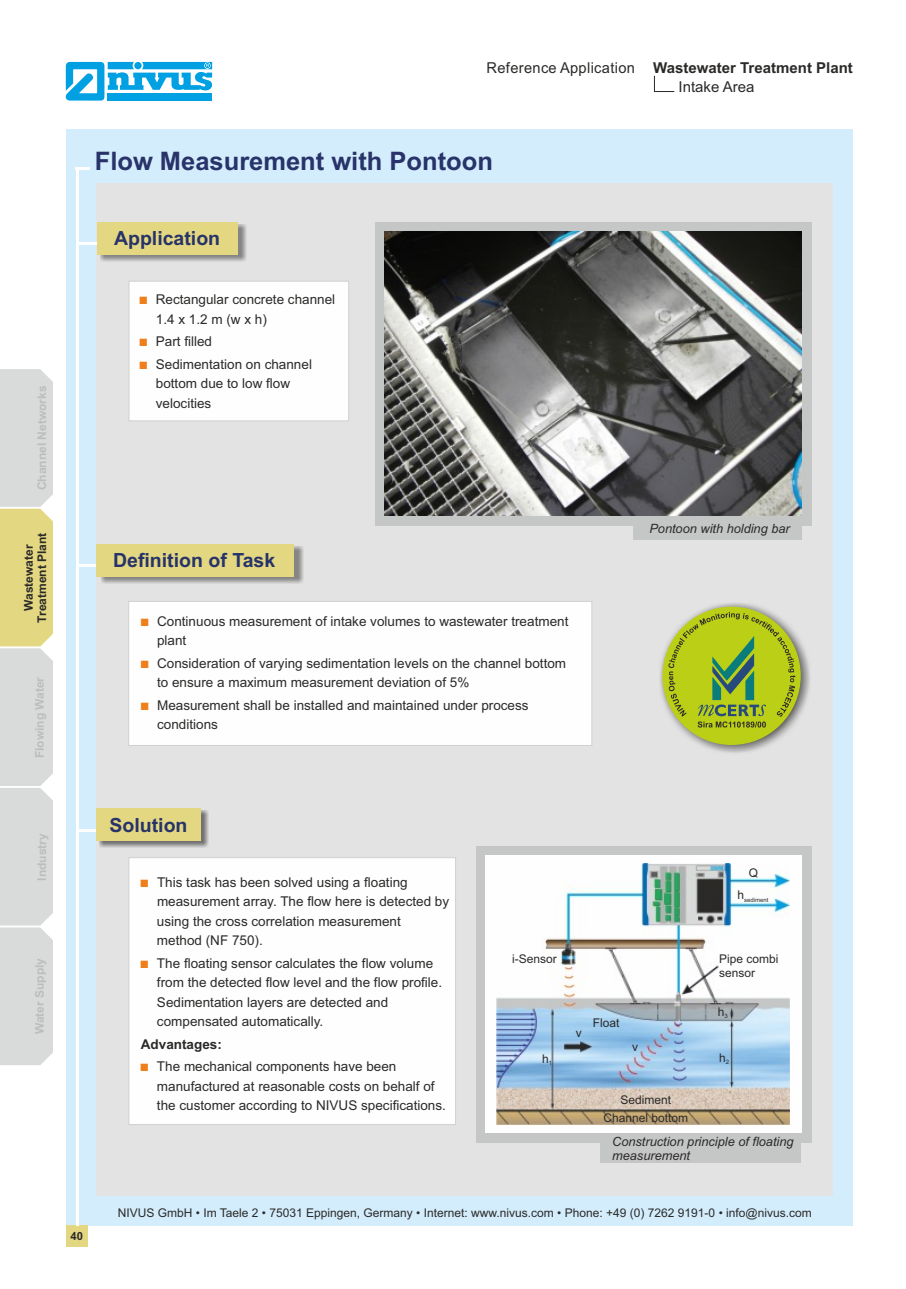
<style>
.page{position:relative;width:906px;height:1289px;background:#fff}
.page>*{position:absolute;margin:0;border:0;box-sizing:border-box;transform-origin:0 0}
.t1{font:700 25.5px "Arial";color:#273369}
.t2{font:700 19.5px "Arial";color:#273369}
.t3{font:700 15px "Arial";color:#2b2a29}
.t4{font:15px "Arial";letter-spacing:.02em;color:#2b2a29}
.t5{font:15px "Arial";color:#2b2a29}
.t6{font:13.5px/19.5px "Arial";color:#2b2a29}
.t7{font:700 13.5px "Arial";color:#2b2a29}
.t8{font:italic 12.75px/14.2px "Arial";color:#2b2a29}
.t9{font:12px/13.4px "Arial";color:#2b2a29}
.t10{font:700 12px "Arial";color:#bcbdbd}
.t11{font:700 12px/13.4px "Arial";color:#2b2a29;text-align:center}
.t12{font:700 11.25px "Arial";color:#2b2a29}
.t13{font:6px "Arial";color:#2b2a29}
</style>
<div class="page">
<div style="left:66px;top:129px;width:786px;height:1096px;background:#d4edfc"></div>
<div style="left:66px;top:1225px;width:22px;height:22px;background:#e3d781"></div>
<div style="left:96px;top:183px;width:736px;height:1012px;background:#e3e3e3"></div>
<div style="left:128px;top:601px;width:464px;height:145px;background:#fefefe"></div>
<div style="left:128px;top:857px;width:328px;height:268px;background:#fefefe"></div>
<hr style="left:76px;top:242px;width:20px;height:2px;background:#fefefe">
<hr style="left:76px;top:564px;width:20px;height:3px;background:#fefefe">
<hr style="left:76px;top:828px;width:20px;height:3px;background:#fefefe">
<hr style="left:76px;top:167px;width:3px;height:1058px;background:#fefefe">
<svg style="left:65px;top:62px;width:147px;height:39px"></svg>
<img style="left:102px;top:546px;width:202px;height:37px">
<div style="left:96px;top:544px;width:197px;height:32px;background:#e3d781"></div>
<img style="left:100px;top:810px;width:108px;height:37px">
<div style="left:96px;top:808px;width:104px;height:32px;background:#e3d781"></div>
<img style="left:101px;top:224px;width:145px;height:37px">
<div style="left:97px;top:222px;width:141px;height:32px;background:#e3d781"></div>
<div style="left:375px;top:222px;width:436px;height:304px;background:#c5c6c6"></div>
<img style="left:384px;top:231px;width:417px;height:284px">
<div style="left:476px;top:845px;width:335px;height:297px;background:#c5c6c6"></div>
<div style="left:485px;top:855px;width:316px;height:277px;background:#fefefe"></div>
<img style="left:497px;top:863px;width:292px;height:261px">
<div style="left:633px;top:517px;width:168px;height:22px;background:#c5c6c6"></div>
<div style="left:600px;top:1134px;width:200px;height:28px;background:#c5c6c6"></div>
<hr style="left:76px;top:167px;width:14px;height:3px;background:#fefefe">
<svg style="left:0;top:369px;width:53px;height:696px;background:#dcdaca"></svg>
<svg style="left:654px;top:75px;width:21px;height:17px"></svg>
<img style="left:660px;top:603px;width:150px;height:150px">
<div style="left:662px;top:606px;width:138px;height:139px;background:#bccf17;border-radius:50%"></div>
<svg style="left:668px;top:612px;width:127px;height:115px"></svg>
<svg style="left:141px;top:618px;width:7px;height:8px"></svg>
<svg style="left:141px;top:660px;width:7px;height:8px"></svg>
<svg style="left:141px;top:702px;width:7px;height:8px"></svg>
<svg style="left:141px;top:879px;width:7px;height:7px"></svg>
<svg style="left:141px;top:960px;width:7px;height:7px"></svg>
<svg style="left:141px;top:1063px;width:7px;height:8px"></svg>
<div style="left:129px;top:281px;width:220px;height:140px;background:#fefefe"></div>
<p class="t10" style="left:38px;top:490px;width:106px;rotate:-90deg">Channel Networks</p>
<p class="t11" style="left:23px;top:622px;width:92px;rotate:-90deg">Wastewater<br>Treatment Plant</p>
<p class="t10" style="left:35px;top:758px;width:83px;rotate:-90deg">Flowing Water</p>
<p class="t4" style="left:486px;top:62px;width:150px">Reference Application</p>
<p class="t3" style="left:653px;top:62px;width:201px">Wastewater Treatment Plant</p>
<p class="t5" style="left:678px;top:81px;width:77px">Intake Area</p>
<h1 class="t1" style="left:95px;top:151px;width:400px">Flow Measurement with Pontoon</h1>
<h2 class="t2" style="left:114px;top:230px;width:108px">Application</h2>
<p class="t6" style="left:156px;top:291px;width:181px">Rectangular concrete channel<br>1.4 x 1.2 m (w x h)</p>
<p class="t6" style="left:156px;top:331px;width:158px;line-height:22.5px">Part filled<br>Sedimentation on channel</p>
<p class="t6" style="left:156px;top:375px;width:136px">bottom due to low flow velocities</p>
<h2 class="t2" style="left:113px;top:553px;width:164px">Definition of Task</h2>
<p class="t6" style="left:157px;top:612px;width:413px">Continuous measurement of intake volumes to wastewater treatment plant</p>
<p class="t6" style="left:157px;top:654px;width:410px">Consideration of varying sedimentation levels on the channel bottom to ensure a maximum measurement deviation of 5%</p>
<p class="t6" style="left:157px;top:696px;width:373px">Measurement shall be installed and maintained under process conditions</p>
<p class="t8" style="left:649px;top:523px;width:142px">Pontoon with holding bar</p>
<p class="t10" style="left:37px;top:880px;width:49px;rotate:-90deg">Industry</p>
<p class="t10" style="left:35px;top:1034px;width:78px;rotate:-90deg">Water Supply</p>
<p class="t12" style="left:70px;top:1232px;width:14px">40</p>
<h2 class="t2" style="left:109px;top:817px;width:79px">Solution</h2>
<p class="t6" style="left:157px;top:873px;width:294px">This task has been solved using a floating measurement array. The flow here is detected by using the cross correlation measurement method (NF 750).</p>
<p class="t6" style="left:157px;top:954px;width:287px">The floating sensor calculates the flow volume from the detected flow level and the flow profile.<br>Sedimentation layers are detected and compensated automatically.</p>
<p class="t7" style="left:141px;top:1038px;width:83px">Advantages:</p>
<p class="t6" style="left:157px;top:1057px;width:290px">The mechanical components have been manufactured at reasonable costs on behalf of the customer according to NIVUS specifications.</p>
<p class="t9" style="left:512px;top:952px;width:46px">i-Sensor</p>
<p class="t9" style="left:575px;top:1027px;width:7px">v</p>
<p class="t9" style="left:593px;top:1017px;width:28px">Float</p>
<p class="t9" style="left:632px;top:1041px;width:7px">v</p>
<p class="t9" style="left:749px;top:866px;width:11px">Q</p>
<p class="t13" style="left:737px;top:897px;width:33px"><sup>h</sup>sediment</p>
<p class="t9" style="left:719px;top:953px;width:61px">Pipe combi sensor</p>
<p class="t9" style="left:718px;top:1005px;width:12px">h<sub>3</sub></p>
<p class="t9" style="left:542px;top:1052px;width:12px">h<sub>1</sub></p>
<p class="t9" style="left:719px;top:1052px;width:12px">h<sub>2</sub></p>
<p class="t9" style="left:603px;top:1092px;width:86px;line-height:18px;text-align:center">Sediment<br>Channel bottom</p>
<p class="t8" style="left:612px;top:1135px;width:183px">Construction principle of floating measurement</p>
<p class="t9" style="left:118px;top:1207px;width:695px">NIVUS GmbH • Im Taele 2 • 75031 Eppingen, Germany • Internet: www.nivus.com • Phone: +49 (0) 7262 9191-0 • info@nivus.com</p>
</div>
